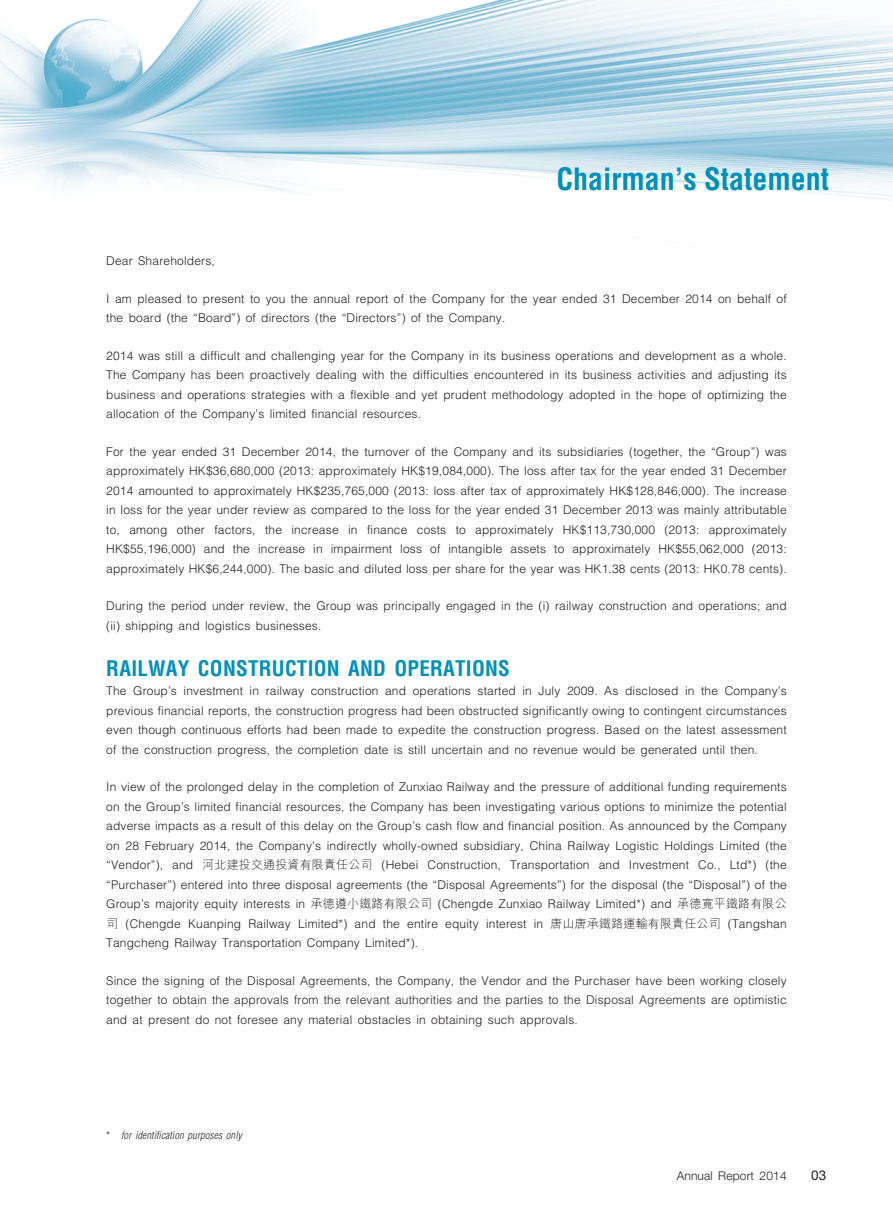
<style>
.page{position:relative;width:893px;height:1212px;background:#fff}
.page>*{position:absolute;margin:0;border:0;box-sizing:border-box;transform-origin:0 0}
.t1{font:700 condensed 30px "Helvetica LT Std";color:#0090ba}
._03_H1{font:700 condensed 21px "Helvetica LT Std";letter-spacing:.01em;color:#0090ba}
.t2{font:13.5px "Helvetica Neue LT Std";color:#231f20}
._01_Body_Text{font:300 12px/19.5px "Helvetica LT Std";letter-spacing:.015em;color:#231f20;text-align:justify}
._11_P0{font:300 12px/19.5px "Helvetica LT Std";letter-spacing:.015em;color:#231f20}
.t3{font:300 12px "Helvetica Neue LT Std";letter-spacing:.015em;color:#231f20}
._02_Note_Text{font:italic 300 condensed 10.5px "Helvetica LT Std";letter-spacing:.01em;color:#231f20}
.s1{font-family:"M Hei HK"}
.s2{font-style:normal;font-stretch:normal}
</style>
<div class="page">
<img style="left:0;top:0;width:893px;height:201px">
<h1 class="t1" style="left:557px;top:161px;width:274px">Chairman’s Statement</h1>
<p class="_11_P0" style="left:106px;top:251px;width:110px">Dear Shareholders,</p>
<p class="_11_P0" style="left:106px;top:288px;width:682px">I am pleased to present to you the annual report of the Company for the year ended 31 December 2014 on behalf of the board (the “Board”) of directors (the “Directors”) of the Company.</p>
<p class="_11_P0" style="left:106px;top:345px;width:682px;text-align:justify">2014 was still a difficult and challenging year for the Company in its business operations and development as a whole.<br>The Company has been proactively dealing with the difficulties encountered in its business activities and adjusting its business and operations strategies with a flexible and yet prudent methodology adopted in the hope of optimizing the allocation of the Company’s limited financial resources.</p>
<p class="_11_P0" style="left:106px;top:441px;width:682px;text-align:justify">For the year ended 31 December 2014, the turnover of the Company and its subsidiaries (together, the “Group”) was approximately HK$36,680,000 (2013: approximately HK$19,084,000). The loss after tax for the year ended 31 December 2014 amounted to approximately HK$235,765,000 (2013: loss after tax of approximately HK$128,846,000). The increase in loss for the year under review as compared to the loss for the year ended 31 December 2013 was mainly attributable to, among other factors, the increase in finance costs to approximately HK$113,730,000 (2013: approximately HK$55,196,000) and the increase in impairment loss of intangible assets to approximately HK$55,062,000 (2013: approximately HK$6,244,000). The basic and diluted loss per share for the year was HK1.38 cents (2013: HK0.78 cents).</p>
<p class="_11_P0" style="left:106px;top:596px;width:682px">During the period under review, the Group was principally engaged in the (i) railway construction and operations; and (ii) shipping and logistics businesses.</p>
<p class="_03_H1" style="left:106px;top:655px;width:405px">RAILWAY CONSTRUCTION AND OPERATIONS</p>
<p class="_01_Body_Text" style="left:106px;top:681px;width:682px">The Group’s investment in railway construction and operations started in July 2009. As disclosed in the Company’s previous financial reports, the construction progress had been obstructed significantly owing to contingent circumstances even though continuous efforts had been made to expedite the construction progress. Based on the latest assessment of the construction progress, the completion date is still uncertain and no revenue would be generated until then.</p>
<p class="_01_Body_Text" style="left:106px;top:777px;width:682px">In view of the prolonged delay in the completion of Zunxiao Railway and the pressure of additional funding requirements on the Group’s limited financial resources, the Company has been investigating various options to minimize the potential adverse impacts as a result of this delay on the Group’s cash flow and financial position. As announced by the Company on 28 February 2014, the Company’s indirectly wholly-owned subsidiary, China Railway Logistic Holdings Limited (the “Vendor”), and <span class="s1">河北建投交通投資有限責任公司</span> (Hebei Construction, Transportation and Investment Co., Ltd*) (the “Purchaser”) entered into three disposal agreements (the “Disposal Agreements”) for the disposal (the “Disposal”) of the Group’s majority equity interests in <span class="s1">承德遵小鐵路有限公司</span> (Chengde Zunxiao Railway Limited*) and <span class="s1">承德寬平鐵路有限公司</span> (Chengde Kuanping Railway Limited*) and the entire equity interest in <span class="s1">唐山唐承鐵路運輸有限責任公司</span> (Tangshan Tangcheng Railway Transportation Company Limited*).</p>
<p class="_01_Body_Text" style="left:106px;top:970px;width:682px">Since the signing of the Disposal Agreements, the Company, the Vendor and the Purchaser have been working closely together to obtain the approvals from the relevant authorities and the parties to the Disposal Agreements are optimistic and at present do not foresee any material obstacles in obtaining such approvals.</p>
<p class="_02_Note_Text" style="left:106px;top:1129px;width:137px"><span class="s2">*</span> for identification purposes only</p>
<p class="t3" style="left:677px;top:1168px;width:112px">Annual Report 2014</p>
<p class="t2" style="left:811px;top:1167px;width:17px">03</p>
</div>
